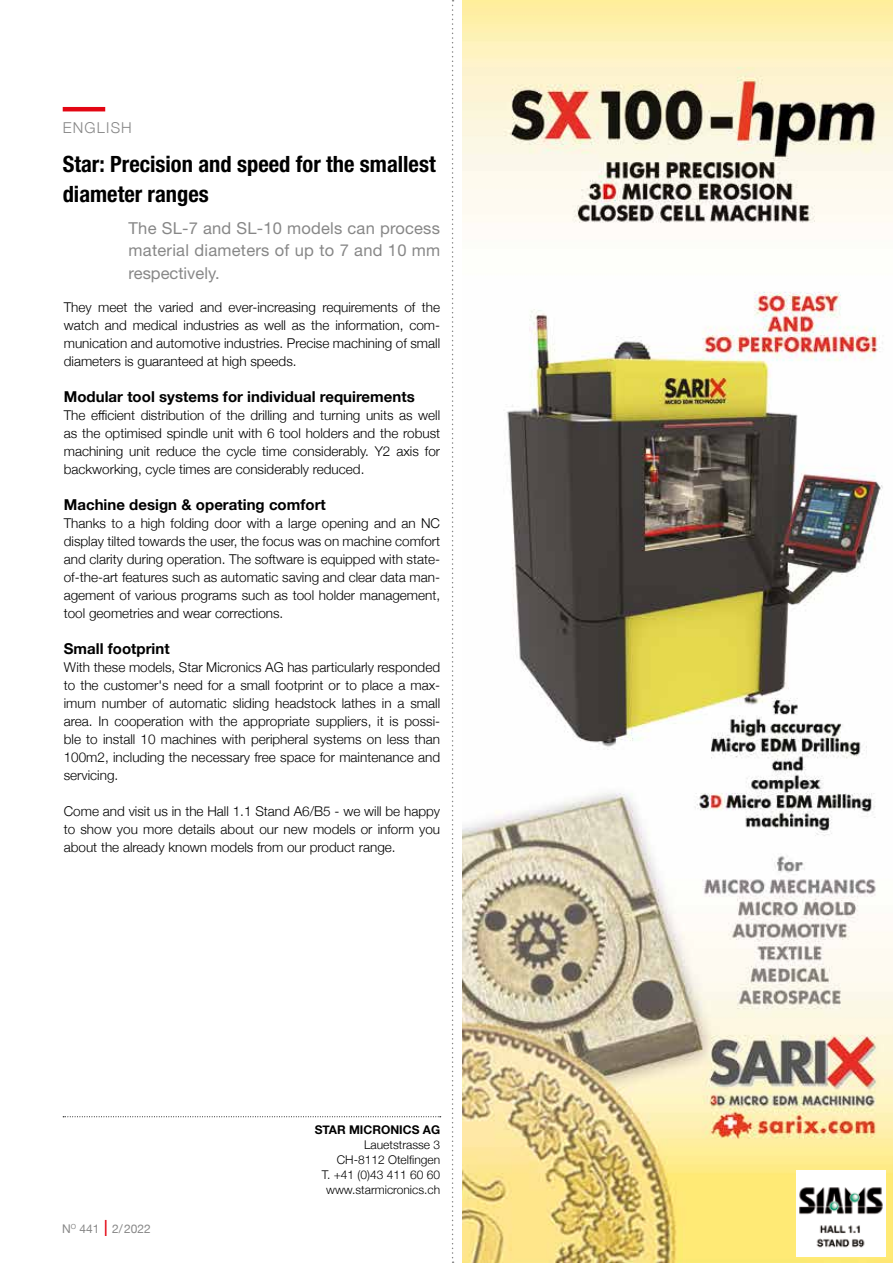
<style>
.page{position:relative;width:893px;height:1263px;background:#fff}
.page>*{position:absolute;margin:0;border:0;box-sizing:border-box;transform-origin:0 0}
.t1{font:700 condensed 22.5px/30px "Helvetica Neue";color:#000}
.t2{font:16.5px/22.5px "Helvetica Neue";letter-spacing:.015em;color:#878787;text-align:justify}
.t3{font:700 15px "Helvetica Neue";color:#000}
.t4{font:300 15px "Helvetica Neue";letter-spacing:.08em;color:#878787}
.t5{font:300 13.5px/18px "Helvetica Neue";color:#000;text-align:justify}
.t6{font:300 12px/15px "Helvetica Neue";color:#000;text-align:right}
.t7{font:700 12px "Helvetica Neue";color:#000}
.t8{font:12px "Helvetica Neue";color:#878787}
.s1{font-weight:300;font-stretch:condensed;font-size:22.5px;color:#e30613}
</style>
<div class="page">
<svg style="left:452px;top:0;width:2px;height:1263px"></svg>
<img style="left:462px;top:0;width:431px;height:1263px">
<hr style="left:63px;top:107px;width:42px;height:4px;background:#e30613">
<svg style="left:63px;top:1116px;width:378px;height:1px"></svg>
<img style="left:797px;top:1171px;width:89px;height:85px">
<p class="t4" style="left:63px;top:115px;width:71px">ENGLISH</p>
<h1 class="t1" style="left:63px;top:149px;width:374px">Star: Precision and speed for the smallest diameter ranges</h1>
<p class="t2" style="left:129px;top:216px;width:313px">The SL-7 and SL-10 models can process material diameters of up to 7 and 10 mm respectively.</p>
<p class="t5" style="left:64px;top:297px;width:378px">They meet the varied and ever-increasing requirements of the watch and medical industries as well as the information, com&shy;munication and automotive industries. Precise machining of small diameters is guaranteed at high speeds.</p>
<p class="t3" style="left:64px;top:385px;width:353px">Modular tool systems for individual requirements</p>
<p class="t5" style="left:64px;top:405px;width:378px">The efficient distribution of the drilling and turning units as well as the optimised spindle unit with 6 tool holders and the robust machining unit reduce the cycle time considerably. Y2 axis for backworking, cycle times are considerably reduced.</p>
<p class="t3" style="left:64px;top:493px;width:264px">Machine design &amp; operating comfort</p>
<p class="t5" style="left:64px;top:513px;width:378px">Thanks to a high folding door with a large opening and an NC display tilted towards the user, the focus was on machine comfort and clarity during operation. The software is equipped with state&shy;of-the-art features such as automatic saving and clear data man&shy;agement of various programs such as tool holder management, tool geometries and wear corrections.</p>
<p class="t3" style="left:64px;top:637px;width:107px">Small footprint</p>
<p class="t5" style="left:64px;top:657px;width:378px">With these models, Star Micronics AG has particularly responded to the customer's need for a small footprint or to place a max&shy;imum number of automatic sliding headstock lathes in a small area. In cooperation with the appropriate suppliers, it is possi&shy;ble to install 10 machines with peripheral systems on less than 100m2, including the necessary free space for maintenance and servicing.</p>
<p class="t5" style="left:64px;top:801px;width:378px">Come and visit us in the Hall 1.1 Stand A6/B5 - we will be happy to show you more details about our new models or inform you about the already known models from our product range.</p>
<p class="t8" style="left:62px;top:1220px;width:90px">N<sup>O</sup> 441 <span class="s1">I</span> 2/2022</p>
<p class="t7" style="left:315px;top:1120px;width:127px">STAR MICRONICS AG</p>
<p class="t6" style="left:322px;top:1136px;width:120px">Lauetstrasse 3<br>CH-8112 Otelfingen<br>T. +41 (0)43 411 60 60 www.starmicronics.ch</p>
</div>
